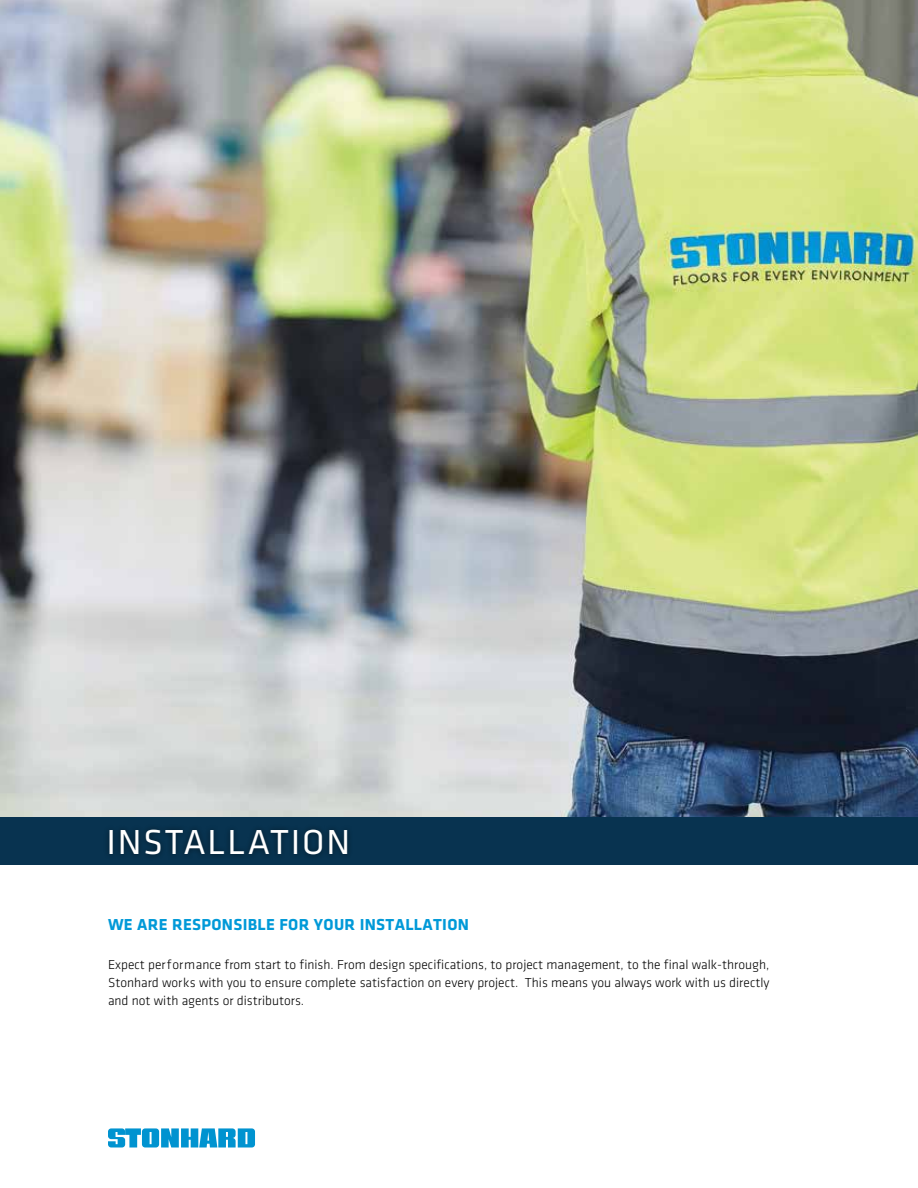
<style>
.page{position:relative;width:918px;height:1188px;background:#fff}
.page>*{position:absolute;margin:0;border:0;box-sizing:border-box;transform-origin:0 0}
.t1{font:36px "Klavika";letter-spacing:.05em;color:#fff}
.t2{font:700 16.5px "Klavika";letter-spacing:.02em;color:#0099d8}
.t3{font:300 13.5px/18px "Klavika";color:#000;text-align:justify}
</style>
<div class="page">
<svg style="left:108px;top:1128px;width:147px;height:20px;background:#3cacdb"></svg>
<img style="left:0;top:0;width:918px;height:817px">
<div style="left:0;top:817px;width:918px;height:47px;background:#083350"></div>
<div style="left:104px;top:824px;width:250px;height:37px;background:#072f49"></div>
<h1 class="t1" style="left:106px;top:823px;width:245px">INSTALLATION</h1>
<p class="t2" style="left:108px;top:916px;width:363px">WE ARE RESPONSIBLE FOR YOUR INSTALLATION</p>
<p class="t3" style="left:108px;top:956px;width:663px">Expect performance from start to finish. From design specifications, to project management, to the final walk-through, Stonhard works with you to ensure complete satisfaction on every project. This means you always work with us directly and not with agents or distributors.</p>
</div>
